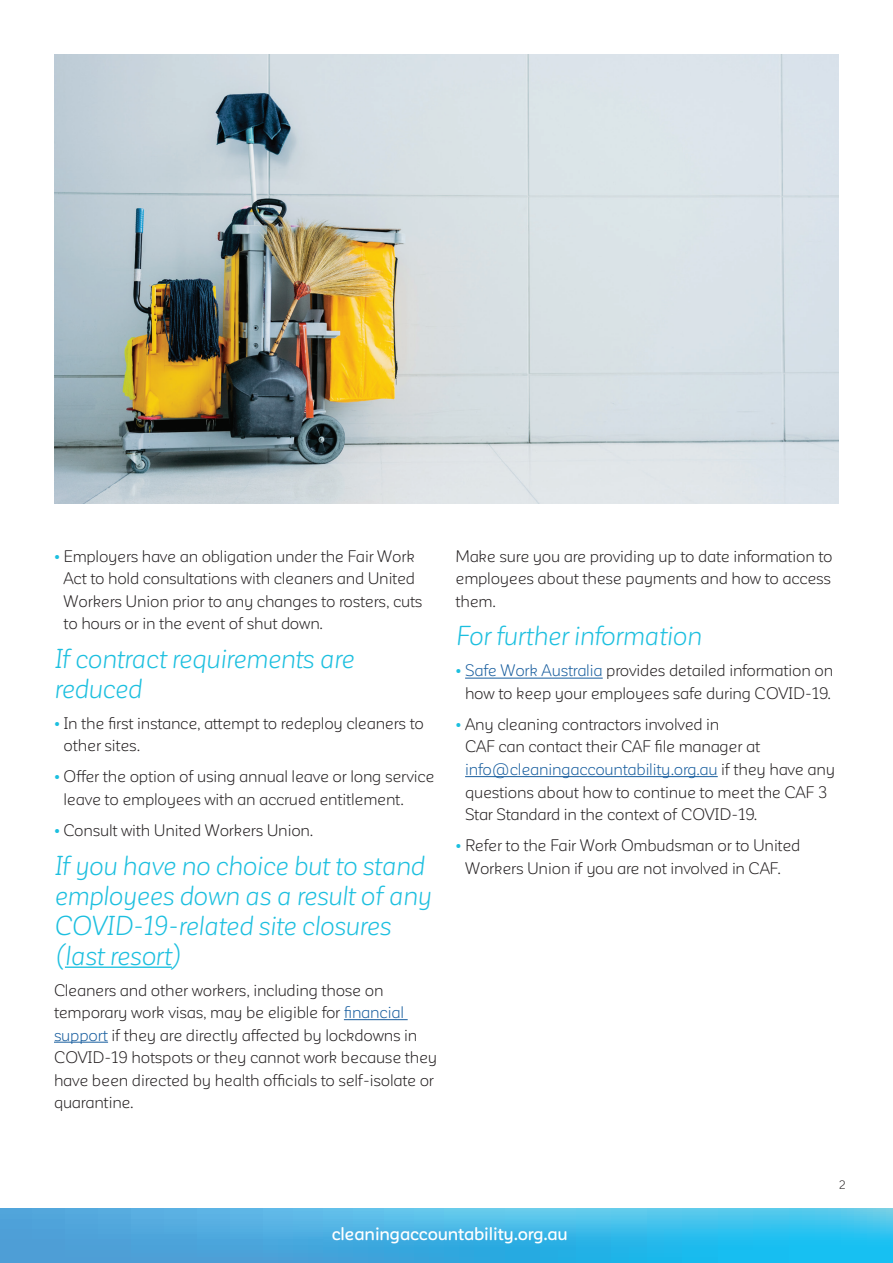
<style>
.page{position:relative;width:893px;height:1263px;background:#fff}
.page>*{position:absolute;margin:0;border:0;box-sizing:border-box;transform-origin:0 0}
.t1{font:italic 27px/30px "Corporative Sans Rd Alt";letter-spacing:-.015em;color:#1cbfdf}
.t2{font:500 18px "Corporative Sans Rd Alt";letter-spacing:-.01em;color:#fff}
.t3{font:16.5px/22.5px "Corporative Sans Rd Alt";letter-spacing:-.015em;color:#231f20}
.t4{font:12px "Corporative Sans Rd Alt";color:#231f20}
.s1{font-weight:700;color:#1cbfdf}
.s2{color:#175d9e}
</style>
<div class="page">
<svg style="left:0;top:1209px;width:893px;height:54px;background:#41b3e4"></svg>
<img style="left:54px;top:54px;width:785px;height:450px">
<hr style="left:65px;top:966px;width:107px;height:2px;background:#1cbfdf">
<hr style="left:344px;top:1019px;width:64px;height:1px;background:#175d9e">
<hr style="left:54px;top:1042px;width:54px;height:1px;background:#175d9e">
<hr style="left:465px;top:678px;width:138px;height:1px;background:#175d9e">
<hr style="left:465px;top:776px;width:253px;height:1px;background:#175d9e">
<p class="t3" style="left:64px;top:545px;width:360px;text-indent:-10px"><span class="s1">•</span> Employers have an obligation under the Fair Work Act to hold consultations with cleaners and United Workers Union prior to any changes to rosters, cuts to hours or in the event of shut down.</p>
<h1 class="t1" style="left:54px;top:644px;width:302px">If contract requirements are reduced</h1>
<p class="t3" style="left:64px;top:712px;width:362px;text-indent:-10px"><span class="s1">•</span> In the first instance, attempt to redeploy cleaners to other sites.</p>
<p class="t3" style="left:64px;top:765px;width:372px;text-indent:-10px"><span class="s1">•</span> Offer the option of using annual leave or long service leave to employees with an accrued entitlement.</p>
<p class="t3" style="left:54px;top:819px;width:261px"><span class="s1">•</span> Consult with United Workers Union.</p>
<h1 class="t1" style="left:54px;top:850px;width:379px">If you have no choice but to stand employees down as a result of any<br>COVID-19-related site closures (last resort)</h1>
<p class="t3" style="left:54px;top:978px;width:385px">Cleaners and other workers, including those on temporary work visas, may be eligible for <span class="s2">financial support</span> if they are directly affected by lockdowns in COVID-19 hotspots or they cannot work because they have been directed by health officials to self-isolate or quarantine.</p>
<p class="t3" style="left:455px;top:545px;width:379px;text-align:justify">Make sure you are providing up to date information to employees about these payments and how to access them.</p>
<h1 class="t1" style="left:455px;top:621px;width:247px">For further information</h1>
<p class="t3" style="left:455px;top:659px;width:379px;text-align:center"><span class="s1">•</span> <span class="s2">Safe Work Australia</span> provides detailed information on how to keep your employees safe during COVID-19.</p>
<p class="t3" style="left:465px;top:713px;width:372px;text-indent:-10px"><span class="s1">•</span> Any cleaning contractors involved in<br>CAF can contact their CAF file manager at <span class="s2">info@cleaningaccountability.org.au</span> if they have any questions about how to continue to meet the CAF 3<br>Star Standard in the context of COVID-19.</p>
<p class="t3" style="left:455px;top:834px;width:346px;text-align:center"><span class="s1">•</span> Refer to the Fair Work Ombudsman or to United<br>Workers Union if you are not involved in CAF.</p>
<p class="t4" style="left:839px;top:1178px;width:9px">2</p>
<p class="t2" style="left:332px;top:1223px;width:237px">cleaningaccountability.org.au</p>
</div>
